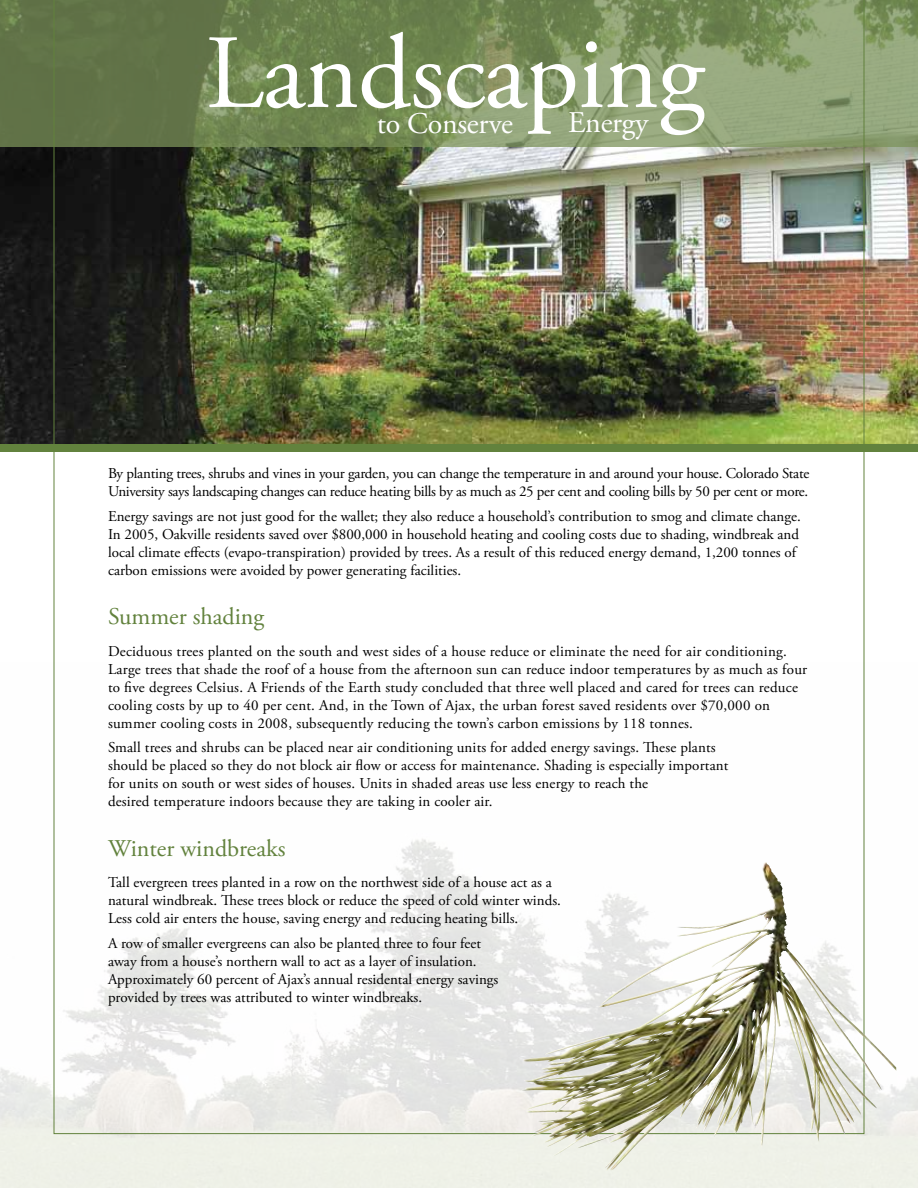
<style>
.page{position:relative;width:918px;height:1188px;background:#fff}
.page>*{position:absolute;margin:0;border:0;box-sizing:border-box;transform-origin:0 0}
.t1{font:105px "Adobe Garamond Pro";letter-spacing:-.01em;color:#fff}
.t2{font:30px "Adobe Garamond Pro";letter-spacing:-.01em;color:#fff}
.t3{font:24px "Adobe Garamond Pro";color:#62823d}
.t4{font:15px/18px "Adobe Garamond Pro";color:#000}
.t5{font:15px/18px "Adobe Garamond Pro";letter-spacing:-.02em;color:#000}
</style>
<div class="page">
<img style="left:0;top:662px;width:918px;height:526px">
<img style="left:0;top:146px;width:918px;height:298px">
<svg style="left:0;top:0;width:918px;height:146px;background:#77895d"></svg>
<div style="left:0;top:444px;width:918px;height:8px;background:#62823d"></div>
<img style="left:54px;top:0;width:810px;height:1134px">
<img style="left:676px;top:862px;width:98px;height:75px">
<h1 class="t1" style="left:206px;top:11px;width:501px">Landscaping</h1>
<h2 class="t2" style="left:377px;top:105px;width:138px">to Conserve</h2>
<h2 class="t2" style="left:568px;top:105px;width:81px">Energy</h2>
<p class="t5" style="left:108px;top:465px;width:703px">By planting trees, shrubs and vines in your garden, you can change the temperature in and around your house. Colorado State<br>University says landscaping changes can reduce heating bills by as much as 25 per cent and cooling bills by 50 per cent or more.</p>
<p class="t4" style="left:108px;top:508px;width:694px">Energy savings are not just good for the wallet; they also reduce a household’s contribution to smog and climate change.<br>In 2005, Oakville residents saved over $800,000 in household heating and cooling costs due to shading, windbreak and local climate effects (evapo-transpiration) provided by trees. As a result of this reduced energy demand, 1,200 tonnes of carbon emissions were avoided by power generating facilities.</p>
<h3 class="t3" style="left:108px;top:602px;width:158px">Summer shading</h3>
<p class="t4" style="left:108px;top:642px;width:701px">Deciduous trees planted on the south and west sides of a house reduce or eliminate the need for air conditioning.<br>Large trees that shade the roof of a house from the afternoon sun can reduce indoor temperatures by as much as four to five degrees Celsius. A Friends of the Earth study concluded that three well placed and cared for trees can reduce cooling costs by up to 40 per cent. And, in the Town of Ajax, the urban forest saved residents over $70,000 on summer cooling costs in 2008, subsequently reducing the town’s carbon emissions by 118 tonnes.</p>
<p class="t4" style="left:108px;top:739px;width:622px">Small trees and shrubs can be placed near air conditioning units for added energy savings. These plants should be placed so they do not block air flow or access for maintenance. Shading is especially important for units on south or west sides of houses. Units in shaded areas use less energy to reach the<br>desired temperature indoors because they are taking in cooler air.</p>
<h3 class="t3" style="left:108px;top:834px;width:179px">Winter windbreaks</h3>
<p class="t4" style="left:108px;top:874px;width:454px">Tall evergreen trees planted in a row on the northwest side of a house act as a natural windbreak. These trees block or reduce the speed of cold winter winds.<br>Less cold air enters the house, saving energy and reducing heating bills.</p>
<p class="t4" style="left:108px;top:935px;width:392px">A row of smaller evergreens can also be planted three to four feet away from a house’s northern wall to act as a layer of insulation.<br>Approximately 60 percent of Ajax’s annual residental energy savings provided by trees was attributed to winter windbreaks.</p>
</div>
